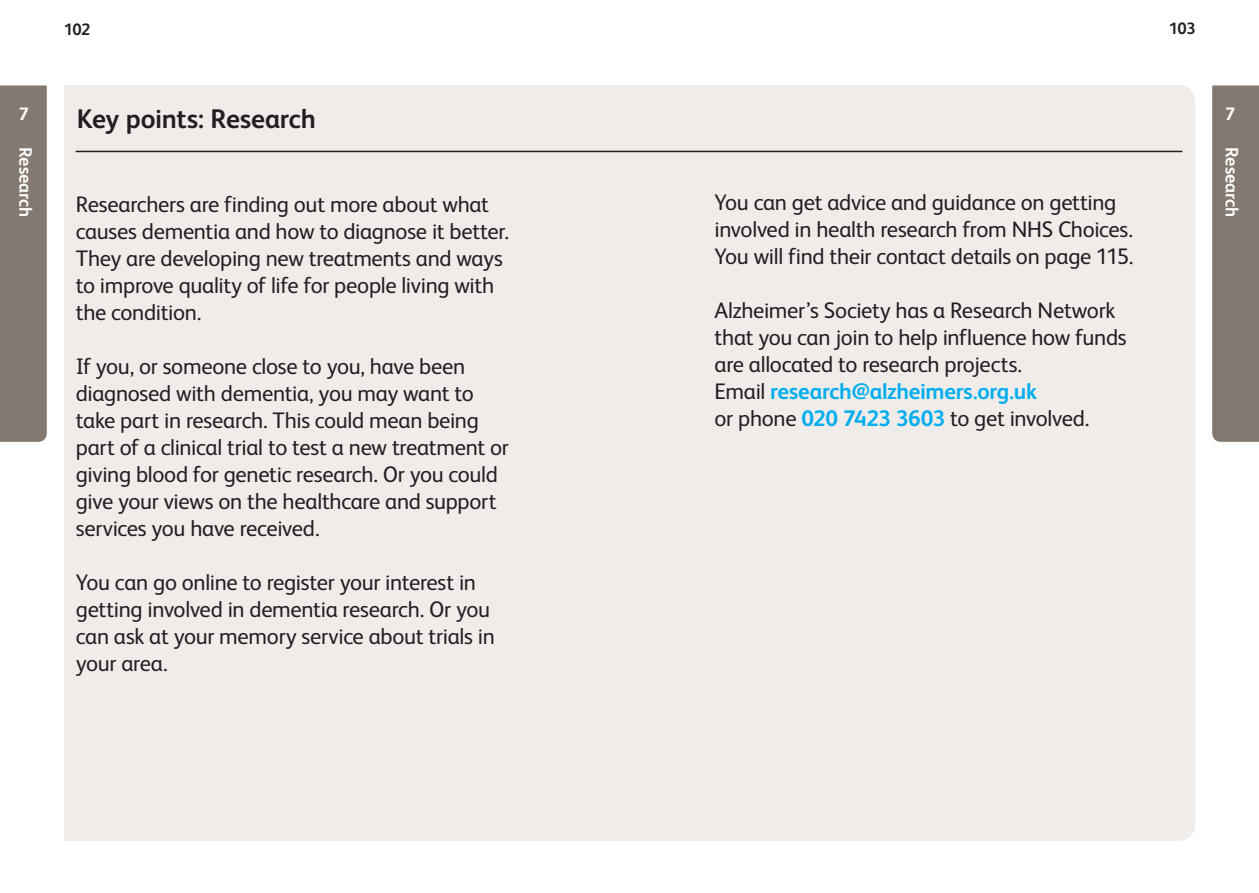
<style>
.page{position:relative;width:1259px;height:893px;background:#fff}
.page>*{position:absolute;margin:0;border:0;box-sizing:border-box;transform-origin:0 0}
.t1{font:700 27px "FS Albert";letter-spacing:-.01em;color:#231f20}
.t2{font:22.5px/27px "FS Albert";letter-spacing:-.015em;color:#231f20}
.t3{font:700 18px "FS Albert";letter-spacing:-.005em;color:#fff}
.t4{font:700 16.5px "FS Albert";letter-spacing:-.025em;color:#231f20}
.s1{font-weight:700;color:#00aeef}
</style>
<div class="page">
<div style="left:64px;top:85px;width:1131px;height:756px;background:#f0ece9"></div>
<div style="left:0;top:85px;width:47px;height:357px;background:#837970"></div>
<div style="left:1212px;top:85px;width:47px;height:357px;background:#837970"></div>
<hr style="left:76px;top:151px;width:1106px;height:1px;background:#231f20">
<p class="t3" style="left:19px;top:104px;width:12px">7</p>
<p class="t3" style="left:36px;top:147px;width:72px;rotate:90deg">Research</p>
<p class="t4" style="left:64px;top:19px;width:28px">102</p>
<p class="t4" style="left:1168px;top:19px;width:28px">103</p>
<p class="t1" style="left:77px;top:103px;width:241px">Key points: Research</p>
<p class="t3" style="left:1225px;top:104px;width:12px">7</p>
<p class="t3" style="left:1242px;top:147px;width:72px;rotate:90deg">Research</p>
<p class="t2" style="left:714px;top:188px;width:420px">You can get advice and guidance on getting involved in health research from NHS Choices.<br>You will find their contact details on page 115.</p>
<p class="t2" style="left:714px;top:296px;width:414px">Alzheimer’s Society has a Research Network that you can join to help influence how funds are allocated to research projects.<br>Email <span class="s1">research@alzheimers.org.uk<br></span>or phone <span class="s1">020 7423 3603</span> to get involved.</p>
<p class="t2" style="left:76px;top:191px;width:434px">Researchers are finding out more about what causes dementia and how to diagnose it better.<br>They are developing new treatments and ways to improve quality of life for people living with the condition.</p>
<p class="t2" style="left:76px;top:353px;width:435px">If you, or someone close to you, have been diagnosed with dementia, you may want to take part in research. This could mean being part of a clinical trial to test a new treatment or giving blood for genetic research. Or you could give your views on the healthcare and support services you have received.</p>
<p class="t2" style="left:76px;top:569px;width:420px">You can go online to register your interest in getting involved in dementia research. Or you can ask at your memory service about trials in your area.</p>
</div>
